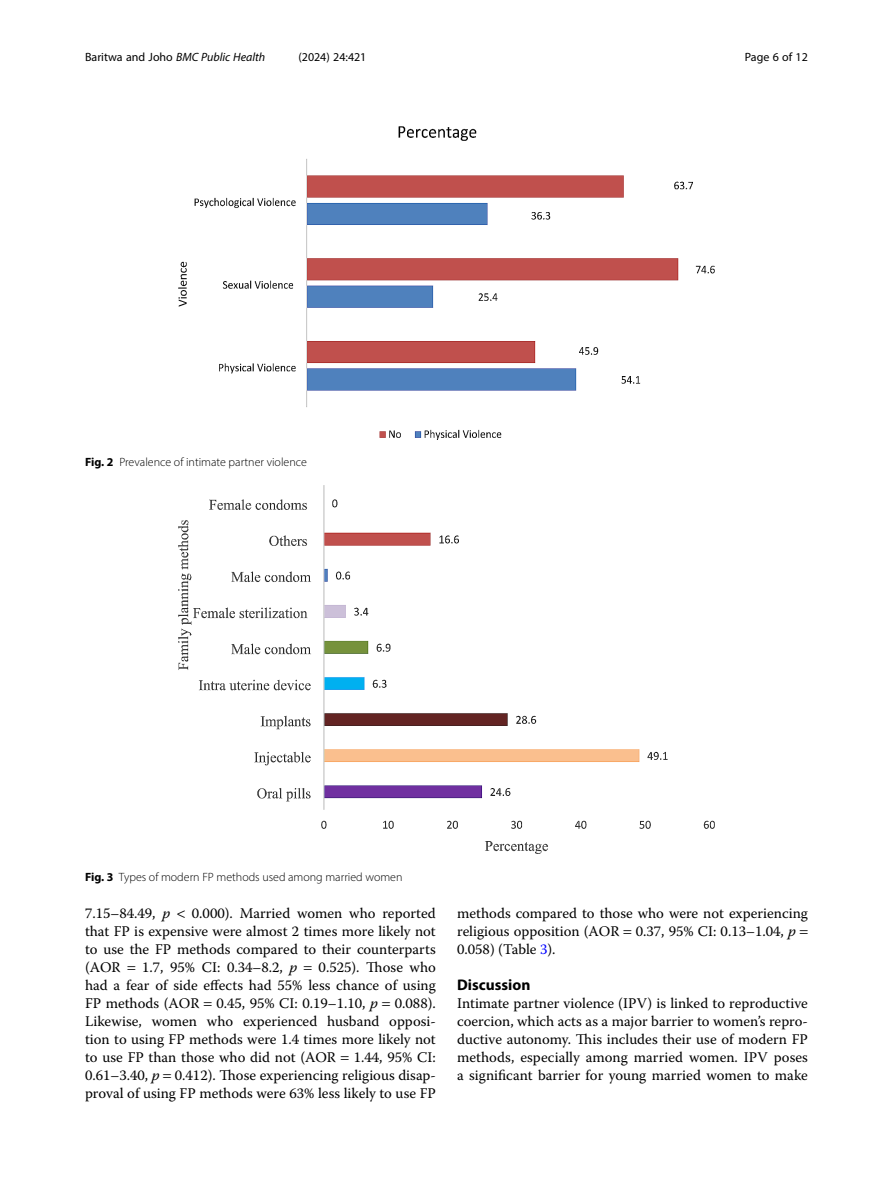
<style>
.page{position:relative;width:893px;height:1191px;background:#fff}
.page>*{position:absolute;margin:0;border:0;box-sizing:border-box;transform-origin:0 0}
.Head_1{font:700 15.45px "Myriad Pro";color:#000}
.Body_Text_Indent{font:14.7px/18px "Warnock Pro";color:#000;text-align:justify}
.Body_Text{font:14.7px/18px "Warnock Pro";color:#000;text-align:justify}
.Figure_Caption{font:300 12px "Myriad Pro";color:#000}
.t1{font:italic 12px "Myriad Pro";color:#000}
.t2{font:12px "Myriad Pro";color:#000}
.s1{font-style:normal}
.s2{font-weight:700}
.s3{font-style:italic}
.s4{color:#00f}
</style>
<div class="page">
<img style="left:178px;top:485px;width:536px;height:369px">
<img style="left:178px;top:126px;width:536px;height:313px">
<p class="t1" style="left:85px;top:50px;width:182px"><span class="s1">Baritwa and Joho</span> BMC Public Health</p>
<p class="t2" style="left:298px;top:50px;width:70px">(2024) 24:421</p>
<p class="t2" style="left:745px;top:50px;width:65px">Page 6 of 12</p>
<p class="Figure_Caption" style="left:85px;top:455px;width:223px"><span class="s2">Fig. 2</span> Prevalence of intimate partner violence</p>
<p class="Figure_Caption" style="left:85px;top:869px;width:319px"><span class="s2">Fig. 3</span> Types of modern FP methods used among married women</p>
<p class="Body_Text_Indent" style="left:85px;top:904px;width:352px;text-indent:107px">0.000). Married women who reported that FP is expensive were almost 2 times more likely not to use the FP methods compared to their counterparts (AOR</p>
<p class="Body_Text_Indent" style="left:85px;top:904px;width:87px">7.15–84.49, <span class="s3">p</span></p>
<p class="Body_Text_Indent" style="left:85px;top:958px;width:352px;text-indent:234px">0.525). Those who had a fear of side effects had 55% less chance of using FP methods (AOR 0.45, 95% CI: 0.19–1.10, <span class="s3">p</span> 0.088).<br>Likewise, women who experienced husband opposi&shy;tion to using FP methods were 1.4 times more likely not to use FP than those who did not (AOR 1.44, 95% CI:<br>0.61–3.40, <span class="s3">p</span> 0.412). Those experiencing religious disap&shy;proval of using FP methods were 63% less likely to use FP</p>
<p class="Body_Text_Indent" style="left:142px;top:958px;width:157px">1.7, 95% CI: 0.34–8.2, <span class="s3">p</span></p>
<p class="Body_Text_Indent" style="left:457px;top:904px;width:352px;text-align:left">methods compared to those who were not experiencing religious opposition (AOR 0.37, 95% CI: 0.13–1.04, <span class="s3">p<br></span>0.058) (Table <span class="s4">3</span>).</p>
<p class="Head_1" style="left:457px;top:975px;width:75px">Discussion</p>
<p class="Body_Text" style="left:457px;top:994px;width:352px">Intimate partner violence (IPV) is linked to reproductive coercion, which acts as a major barrier to women’s repro&shy;ductive autonomy. This includes their use of modern FP methods, especially among married women. IPV poses a significant barrier for young married women to make</p>
</div>
